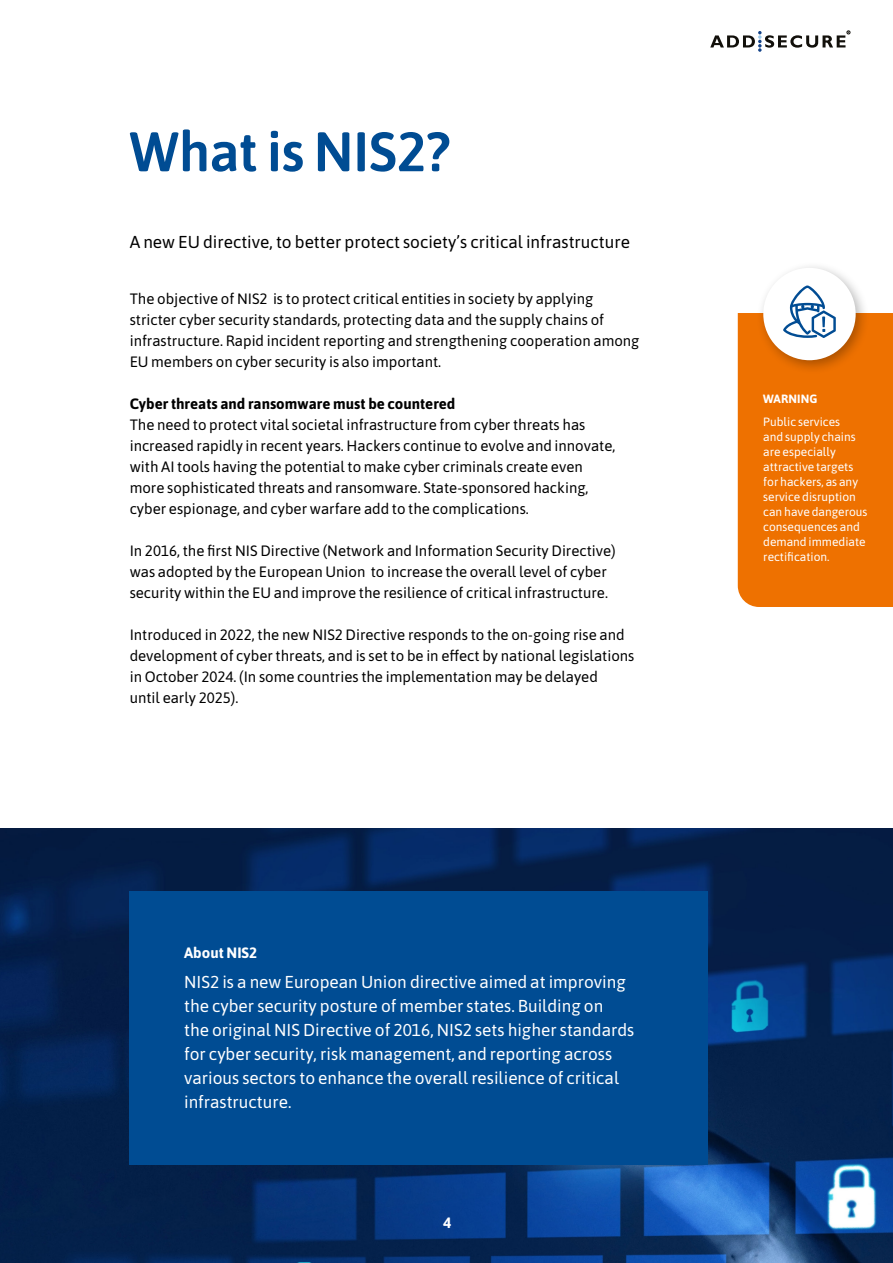
<style>
.page{position:relative;width:893px;height:1263px;background:#fff}
.page>*{position:absolute;margin:0;border:0;box-sizing:border-box;transform-origin:0 0}
.t1{font:600 55.5px "Asap";letter-spacing:-.005em;color:#004c93}
.t2{font:17.25px/24px "Asap";color:#fff}
.t3{font:17.25px "Asap";color:#000}
.t4{font:15px/21px "Asap";color:#000}
.t5{font:700 15px "Asap";color:#000}
.t6{font:700 15px "Asap";color:#fff}
.t7{font:12px/15px "Asap";color:#fff}
.t8{font:700 12px "Asap";letter-spacing:.01em;color:#fff}
</style>
<div class="page">
<img style="left:0;top:829px;width:893px;height:434px">
<svg style="left:710px;top:31px;width:140px;height:21px"></svg>
<div style="left:130px;top:891px;width:578px;height:274px;background:#004c93"></div>
<div style="left:738px;top:313px;width:155px;height:294px;background:#ee7100"></div>
<div style="left:756px;top:261px;width:114px;height:114px;background:#000;opacity:.3"></div>
<div style="left:763px;top:268px;width:93px;height:92px;background:#fff;border-radius:50%"></div>
<svg style="left:783px;top:285px;width:53px;height:53px"></svg>
<h1 class="t1" style="left:130px;top:113px;width:322px">What is NIS2?</h1>
<p class="t3" style="left:130px;top:230px;width:502px">A new EU directive, to better protect society’s critical infrastructure</p>
<p class="t4" style="left:130px;top:287px;width:511px">The objective of NIS2 is to protect critical entities in society by applying stricter cyber security standards, protecting data and the supply chains of infrastructure. Rapid incident reporting and strengthening cooperation among EU members on cyber security is also important.</p>
<p class="t5" style="left:130px;top:393px;width:327px">Cyber threats and ransomware must be countered</p>
<p class="t4" style="left:130px;top:413px;width:487px">The need to protect vital societal infrastructure from cyber threats has increased rapidly in recent years. Hackers continue to evolve and innovate, with AI tools having the potential to make cyber criminals create even more sophisticated threats and ransomware. State-sponsored hacking, cyber espionage, and cyber warfare add to the complications.</p>
<p class="t4" style="left:130px;top:539px;width:488px">In 2016, the first NIS Directive (Network and Information Security Directive) was adopted by the European Union to increase the overall level of cyber security within the EU and improve the resilience of critical infrastructure.</p>
<p class="t4" style="left:130px;top:623px;width:506px">Introduced in 2022, the new NIS2 Directive responds to the on-going rise and development of cyber threats, and is set to be in effect by national legislations in October 2024. (In some countries the implementation may be delayed<br>until early 2025).</p>
<p class="t6" style="left:184px;top:942px;width:75px">About NIS2</p>
<p class="t2" style="left:184px;top:968px;width:452px">NIS2 is a new European Union directive aimed at improving the cyber security posture of member states. Building on<br>the original NIS Directive of 2016, NIS2 sets higher standards for cyber security, risk management, and reporting across various sectors to enhance the overall resilience of critical infrastructure.</p>
<p class="t6" style="left:443px;top:1212px;width:10px">4</p>
<p class="t8" style="left:763px;top:390px;width:56px">WARNING</p>
<p class="t7" style="left:763px;top:413px;width:106px">Public services<br>and supply chains are especially attractive targets for hackers, as any service disruption can have dangerous consequences and demand immediate rectification.</p>
</div>
